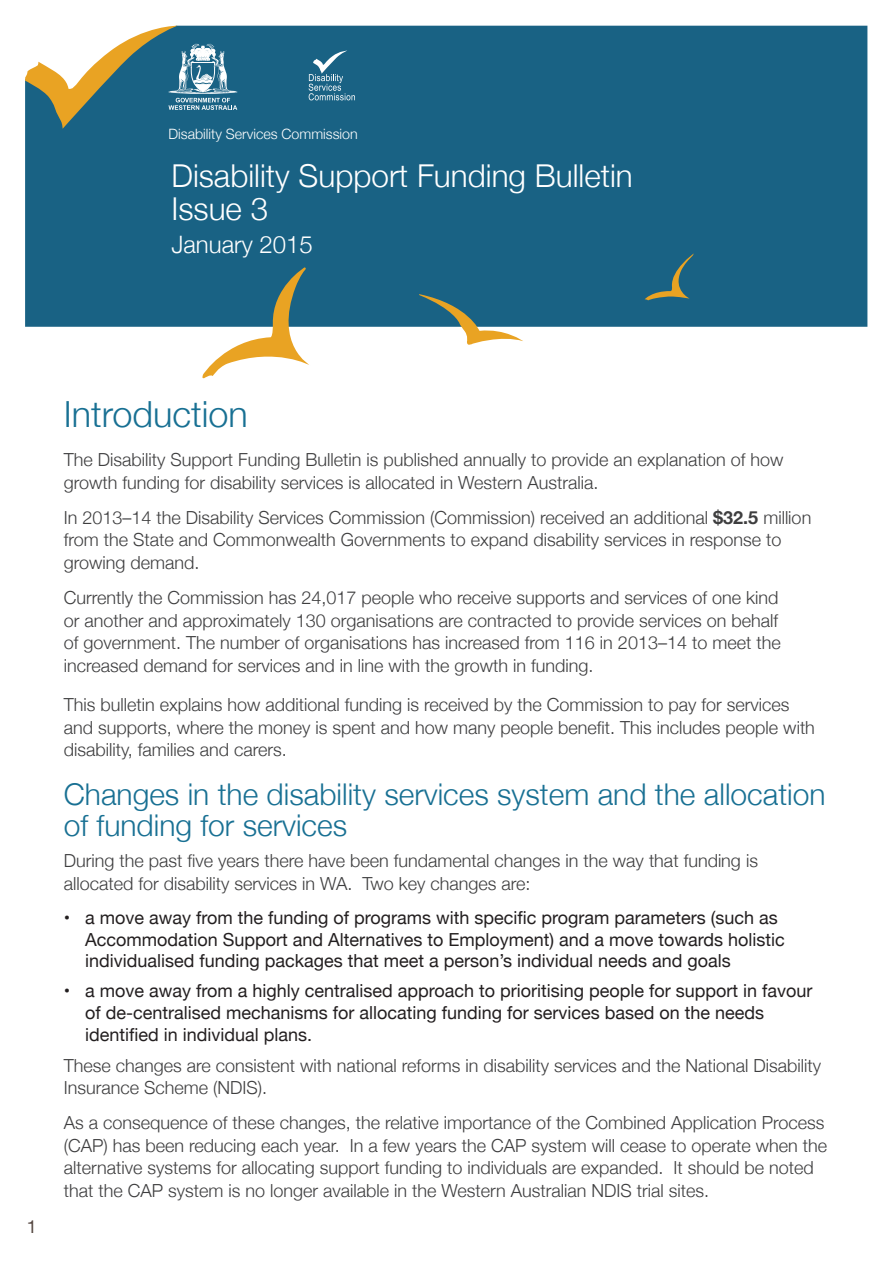
<style>
.page{position:relative;width:893px;height:1263px;background:#fff}
.page>*{position:absolute;margin:0;border:0;box-sizing:border-box;transform-origin:0 0}
.t1{font:300 36px "Helvetica Neue";color:#187093}
.BODY{font:300 31.5px "Helvetica Neue";color:#fff}
.t2{font:300 30px/31.5px "Helvetica Neue";color:#187093}
.BODY-2{font:300 24px "Helvetica Neue";color:#fff}
.BODY-3{font:300 18px/22.5px "Helvetica Neue";color:#3e3e3f}
.t3{font:18px/21.6px "Helvetica Neue";color:#231f20}
.Fins___Table_header{font:18px "Helvetica Neue";color:#544640}
.t4{font:300 14.25px "Helvetica Neue";color:#fff}
.s1{font-weight:700}
</style>
<div class="page">
<div style="left:25px;top:26px;width:842px;height:301px;background:#196284"></div>
<svg style="left:201px;top:267px;width:109px;height:112px"></svg>
<svg style="left:418px;top:294px;width:105px;height:51px"></svg>
<svg style="left:645px;top:253px;width:50px;height:47px;background:#3a6c74"></svg>
<svg style="left:25px;top:25px;width:212px;height:104px"></svg>
<svg style="left:309px;top:51px;width:46px;height:49px;background:#417d99"></svg>
<p class="t4" style="left:168px;top:123px;width:191px">Disability Services Commission</p>
<p class="BODY" style="left:171px;top:150px;width:463px">Disability Support Funding Bulletin</p>
<p class="BODY" style="left:171px;top:183px;width:98px">Issue 3</p>
<p class="BODY-2" style="left:171px;top:225px;width:143px">January 2015</p>
<p class="Fins___Table_header" style="left:27px;top:1213px;width:12px">1</p>
<h1 class="t1" style="left:64px;top:385px;width:186px">Introduction</h1>
<p class="BODY-3" style="left:64px;top:447px;width:721px">The Disability Support Funding Bulletin is published annually to provide an explanation of how growth funding for disability services is allocated in Western Australia.</p>
<p class="BODY-3" style="left:64px;top:505px;width:749px">In 2013–14 the Disability Services Commission (Commission) received an additional <span class="s1">$32.5</span> million from the State and Commonwealth Governments to expand disability services in response to growing demand.</p>
<p class="BODY-3" style="left:64px;top:585px;width:718px">Currently the Commission has 24,017 people who receive supports and services of one kind or another and approximately 130 organisations are contracted to provide services on behalf of government. The number of organisations has increased from 116 in 2013–14 to meet the increased demand for services and in line with the growth in funding.</p>
<p class="BODY-3" style="left:64px;top:692px;width:753px">This bulletin explains how additional funding is received by the Commission to pay for services and supports, where the money is spent and how many people benefit. This includes people with disability, families and carers.</p>
<h2 class="t2" style="left:64px;top:776px;width:763px">Changes in the disability services system and the allocation of funding for services</h2>
<p class="BODY-3" style="left:64px;top:848px;width:696px">During the past five years there have been fundamental changes in the way that funding is allocated for disability services in WA. Two key changes are:</p>
<p class="t3" style="left:85px;top:908px;width:701px;text-indent:-21px">• a move away from the funding of programs with specific program parameters (such as<br>Accommodation Support and Alternatives to Employment) and a move towards holistic individualised funding packages that meet a person’s individual needs and goals</p>
<p class="t3" style="left:85px;top:981px;width:729px;text-indent:-21px">• a move away from a highly centralised approach to prioritising people for support in favour of de-centralised mechanisms for allocating funding for services based on the needs identified in individual plans.</p>
<p class="BODY-3" style="left:64px;top:1052px;width:759px">These changes are consistent with national reforms in disability services and the National Disability<br>Insurance Scheme (NDIS).</p>
<p class="BODY-3" style="left:64px;top:1110px;width:765px">As a consequence of these changes, the relative importance of the Combined Application Process (CAP) has been reducing each year. In a few years the CAP system will cease to operate when the alternative systems for allocating support funding to individuals are expanded. It should be noted that the CAP system is no longer available in the Western Australian NDIS trial sites.</p>
</div>
